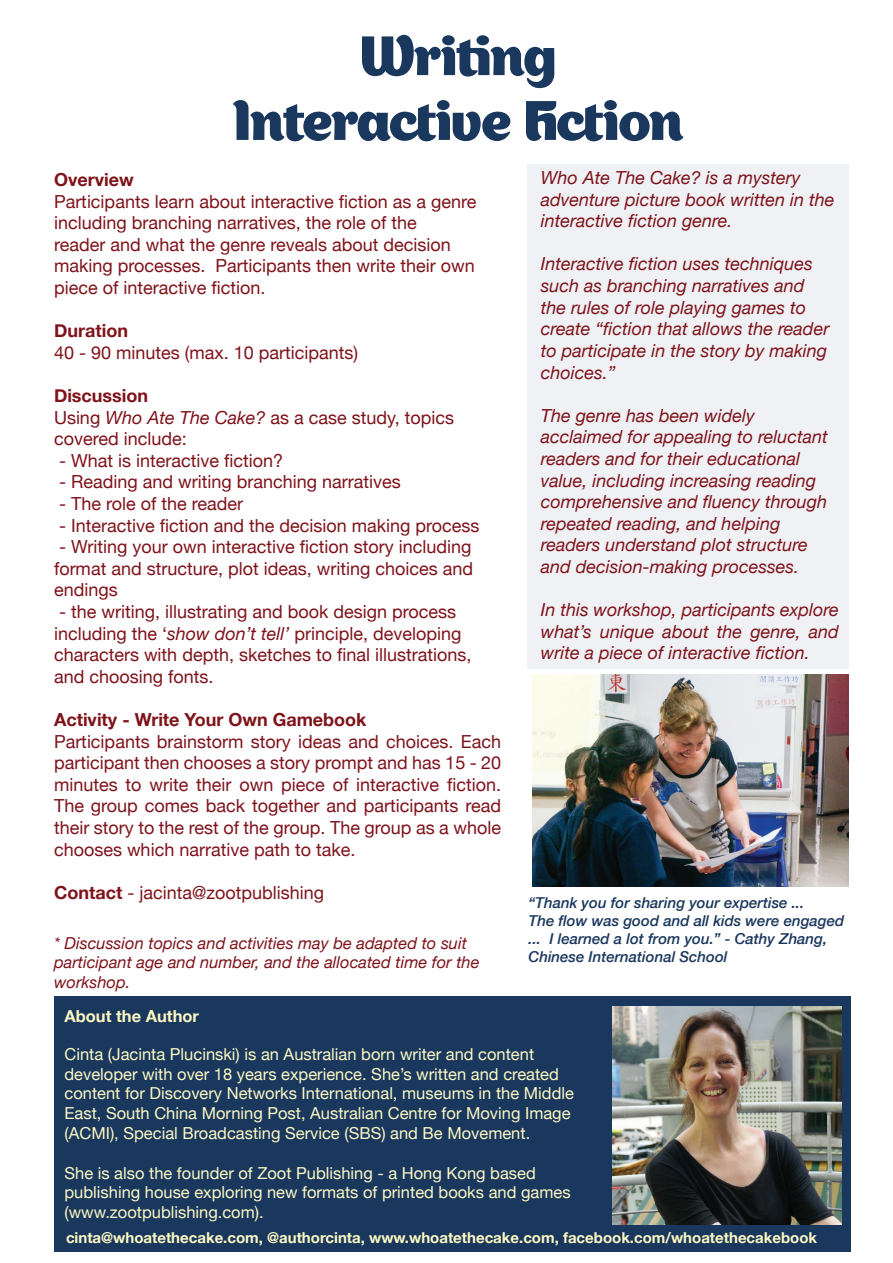
<style>
.page{position:relative;width:893px;height:1263px;background:#fff}
.page>*{position:absolute;margin:0;border:0;box-sizing:border-box;transform-origin:0 0}
.t1{font:54px/64.8px "Appetite";letter-spacing:-.005em;color:#1a375d;text-align:center}
.t2{font:18px/21.6px "Helvetica Neue";color:#7f131a}
.t3{font:italic 18px/21.6px "Helvetica Neue";color:#7f131b}
.t4{font:18px/21.6px "Helvetica Neue";color:#7f131b;text-align:justify}
.t5{font:700 18px "Helvetica Neue";color:#7f131a}
.t6{font:16.5px/19.8px "Helvetica Neue";color:#fcf9c3}
.t7{font:italic 16.5px/19.8px "Helvetica Neue";color:#7f131a}
.t8{font:700 16.5px "Helvetica Neue";color:#fcf9c3}
.t9{font:italic 500 15px/18px "Helvetica Neue";color:#1a375d}
.t10{font:700 15px "Helvetica Neue";color:#fcf9c3}
.s1{font-weight:700}
.s2{font-style:italic}
</style>
<div class="page">
<div style="left:54px;top:996px;width:796px;height:256px;background:#1a375d"></div>
<div style="left:527px;top:164px;width:322px;height:504px;background:#eff1f4"></div>
<img style="left:613px;top:1007px;width:229px;height:218px">
<img style="left:532px;top:674px;width:317px;height:212px">
<h1 class="t1" style="left:233px;top:24px;width:451px">Writing<br>Interactive Fiction</h1>
<p class="t5" style="left:54px;top:165px;width:81px">Overview</p>
<p class="t2" style="left:54px;top:191px;width:424px">Participants learn about interactive fiction as a genre including branching narratives, the role of the<br>reader and what the genre reveals about decision making processes. Participants then write their own piece of interactive fiction.</p>
<p class="t5" style="left:54px;top:317px;width:75px">Duration</p>
<p class="t2" style="left:54px;top:343px;width:306px">40 - 90 minutes (max. 10 participants)</p>
<p class="t2" style="left:54px;top:386px;width:402px"><span class="s1">Discussion<br></span>Using <span class="s2">Who Ate The Cake?</span> as a case study, topics covered include:</p>
<p class="t2" style="left:59px;top:451px;width:226px">- What is interactive fiction?</p>
<p class="t2" style="left:59px;top:472px;width:343px">- Reading and writing branching narratives</p>
<p class="t2" style="left:59px;top:494px;width:186px">- The role of the reader</p>
<p class="t2" style="left:59px;top:515px;width:422px">- Interactive fiction and the decision making process</p>
<p class="t2" style="left:54px;top:537px;width:421px;text-align:justify">- Writing your own interactive fiction story including format and structure, plot ideas, writing choices and endings</p>
<p class="t2" style="left:54px;top:602px;width:419px">- the writing, illustrating and book design process including the ‘<span class="s2">show don’t tell’</span> principle, developing characters with depth, sketches to final illustrations, and choosing fonts.</p>
<p class="t5" style="left:54px;top:705px;width:314px">Activity - Write Your Own Gamebook</p>
<p class="t4" style="left:54px;top:731px;width:449px">Participants brainstorm story ideas and choices. Each participant then chooses a story prompt and has 15 - 20 minutes to write their own piece of interactive fiction.<br>The group comes back together and participants read their story to the rest of the group. The group as a whole chooses which narrative path to take.</p>
<p class="t2" style="left:54px;top:883px;width:272px"><span class="s1">Contact</span> - jacinta@zootpublishing</p>
<p class="t7" style="left:54px;top:934px;width:427px">* Discussion topics and activities may be adapted to suit participant age and number, and the allocated time for the workshop.</p>
<p class="t3" style="left:541px;top:168px;width:295px">Who Ate The Cake? is a mystery adventure picture book written in the interactive fiction genre.</p>
<p class="t3" style="left:541px;top:254px;width:290px">Interactive fiction uses techniques such as branching narratives and the rules of role playing games to create “fiction that allows the reader to participate in the story by making choices.”</p>
<p class="t3" style="left:541px;top:405px;width:289px">The genre has been widely acclaimed for appealing to reluctant readers and for their educational value, including increasing reading comprehensive and fluency through repeated reading, and helping readers understand plot structure and decision-making processes.</p>
<p class="t3" style="left:541px;top:600px;width:300px;text-align:justify">In this workshop, participants explore what’s unique about the genre, and write a piece of interactive fiction.</p>
<p class="t9" style="left:529px;top:893px;width:317px">“Thank you for sharing your expertise ...<br>The flow was good and all kids were engaged ... I learned a lot from you.” - Cathy Zhang, Chinese International School</p>
<p class="t8" style="left:64px;top:1003px;width:136px">About the Author</p>
<p class="t6" style="left:64px;top:1045px;width:511px">Cinta (Jacinta Plucinski) is an Australian born writer and content developer with over 18 years experience. She’s written and created content for Discovery Networks International, museums in the Middle East, South China Morning Post, Australian Centre for Moving Image (ACMI), Special Broadcasting Service (SBS) and Be Movement.</p>
<p class="t6" style="left:64px;top:1164px;width:508px">She is also the founder of Zoot Publishing - a Hong Kong based publishing house exploring new formats of printed books and games (www.zootpublishing.com).</p>
<p class="t10" style="left:66px;top:1226px;width:753px">cinta@whoatethecake.com, @authorcinta, www.whoatethecake.com, facebook.com/whoatethecakebook</p>
</div>
